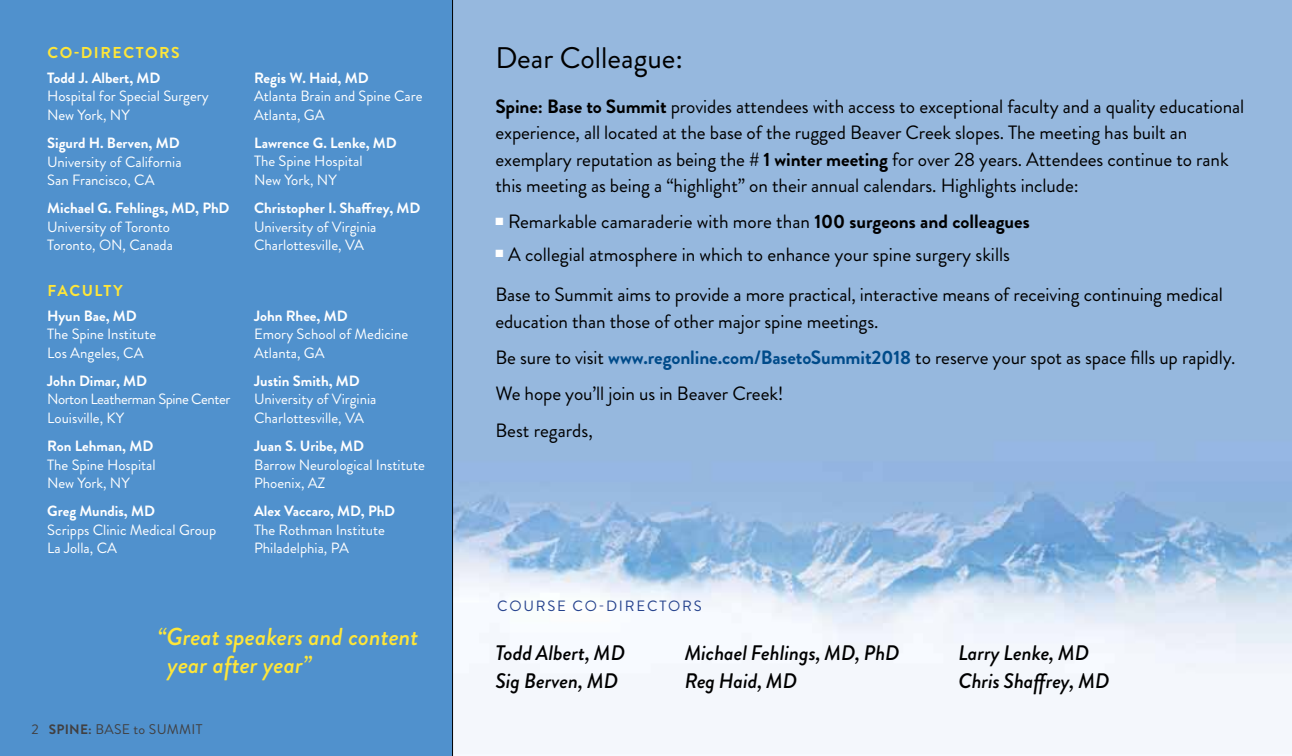
<style>
.page{position:relative;width:1292px;height:756px;background:#fff}
.page>*{position:absolute;margin:0;border:0;box-sizing:border-box;transform-origin:0 0}
.t1{font:29.75px "Brandon Grotesque";color:#000}
.t2{font:italic 500 24.5px/28px "Brandon Grotesque";color:#ffe639}
.t3{font:italic 500 21px/28px "Brandon Grotesque";letter-spacing:-.005em;color:#000}
.t4{font:19.25px/26.2px "Brandon Grotesque";letter-spacing:-.005em;color:#000}
.t5{font:700 15.75px "Brandon Grotesque";letter-spacing:.1em;color:#ffe639}
.t6{font:14.88px/18.4px "Brandon Grotesque";color:#fff}
.t7{font:700 14.88px "Brandon Grotesque";color:#fff}
.t8{font:14.88px/18.4px "Brandon Grotesque";letter-spacing:-.03em;color:#fff}
.t9{font:14.88px "Brandon Grotesque";letter-spacing:.12em;color:#25428d}
.t10{font:14px "Brandon Grotesque";letter-spacing:.015em;color:#414042}
.s1{font-weight:700;font-size:13.65px}
.s2{font-weight:700}
.s3{font-weight:700;color:#004b8a}
</style>
<div class="page">
<img style="left:453px;top:0;width:839px;height:756px">
<div style="left:0;top:0;width:452px;height:756px;background:#5091cd"></div>
<hr style="left:452px;top:0;width:1px;height:756px;background:#000">
<p class="t5" style="left:47px;top:42px;width:88px">Co-Directo</p>
<p class="t5" style="left:159px;top:42px;width:19px">rs</p>
<p class="t7" style="left:47px;top:67px;width:115px">Todd J. Albert, MD</p>
<p class="t6" style="left:47px;top:87px;width:163px">Hospital for Special Surgery<br>New York, NY</p>
<p class="t7" style="left:47px;top:133px;width:134px">Sigurd H . Berven, MD</p>
<p class="t6" style="left:47px;top:152px;width:136px">University of California<br>San Francisco, CA</p>
<p class="t7" style="left:47px;top:198px;width:184px">Michael G. Fehlings, MD, PhD</p>
<p class="t6" style="left:47px;top:218px;width:127px">University of Toronto<br>Toronto, ON, Canada</p>
<p class="t5" style="left:47px;top:279px;width:77px">Fac ulty</p>
<p class="t7" style="left:47px;top:305px;width:91px">Hyun Bae, MD</p>
<p class="t6" style="left:47px;top:325px;width:111px">The Spine Institute<br>Los Angeles, CA</p>
<p class="t7" style="left:47px;top:371px;width:101px">John Dimar, MD</p>
<p class="t8" style="left:47px;top:390px;width:185px">Norton Leatherman Spine Center<br>Louisville, KY</p>
<p class="t7" style="left:47px;top:436px;width:108px">Ron Lehman, MD</p>
<p class="t6" style="left:47px;top:456px;width:110px">The Spine Hospital<br>New York, NY</p>
<p class="t7" style="left:47px;top:501px;width:109px">Greg Mundis, MD</p>
<p class="t6" style="left:47px;top:521px;width:170px">Scripps Clinic Medical Group<br>La Jolla, CA</p>
<p class="t7" style="left:254px;top:67px;width:116px">Regis W. Haid, MD</p>
<p class="t6" style="left:254px;top:87px;width:170px">Atlanta Brain and Spine Care<br>Atlanta, GA</p>
<p class="t7" style="left:254px;top:133px;width:144px">Lawrence G. Lenke, MD</p>
<p class="t6" style="left:254px;top:152px;width:110px">The Spine Hospital<br>New York, NY</p>
<p class="t7" style="left:254px;top:198px;width:168px">Christopher I . Shaffrey, MD</p>
<p class="t6" style="left:254px;top:218px;width:124px">University of Virginia<br>Charlottesville, VA</p>
<p class="t7" style="left:254px;top:305px;width:95px">John Rhee, MD</p>
<p class="t6" style="left:254px;top:325px;width:156px">Emory School of Medicine<br>Atlanta, GA</p>
<p class="t7" style="left:254px;top:371px;width:107px">Justin Smith, MD</p>
<p class="t6" style="left:254px;top:390px;width:124px">University of Virginia<br>Charlottesville, VA</p>
<p class="t7" style="left:254px;top:436px;width:111px">Juan S. Uribe, MD</p>
<p class="t6" style="left:254px;top:456px;width:172px">Barrow Neurological Institute<br>Phoenix, AZ</p>
<p class="t7" style="left:254px;top:501px;width:142px">Alex Vaccaro, MD, PhD</p>
<p class="t6" style="left:254px;top:521px;width:132px">The Rothman Institute<br>Philadelphia, PA</p>
<p class="t2" style="left:168px;top:623px;width:252px;text-indent:-10px">“Great speakers and content year after year”</p>
<p class="t10" style="left:32px;top:720px;width:172px">2 <span class="s1">SPI NE:</span> BASE to SUMMIT</p>
<h1 class="t1" style="left:495px;top:37px;width:189px">Dear Colleague:</h1>
<p class="t4" style="left:495px;top:94px;width:750px"><span class="s2">Spine: Base to Summit</span> provides attendees with access to exceptional faculty and a quality educational experience, all located at the base of the rugged Beaver Creek slopes. The meeting has built an exemplary reputation as being the <span class="s2"># 1 winter meeting</span> for over 28 years. Attendees continue to rank this meeting as being a “highlight” on their annual calendars. Highlights include:</p>
<p class="t4" style="left:495px;top:209px;width:536px"><sup>■</sup> Remarkable camaraderie with more than <span class="s2">100 surgeons and colleagues</span></p>
<p class="t4" style="left:495px;top:234px;width:729px;line-height:40.4px"><sup>■</sup> A collegial atmosphere in which to enhance your spine surgery skills<br>Base to Summit aims to provide a more practical, interactive means of receiving continuing medical</p>
<p class="t4" style="left:495px;top:303px;width:741px;line-height:36.4px">education than those of other major spine meetings.<br>Be sure to visit <span class="s3">www.regonline.com/BasetoSummit2018</span> to reserve your spot as space fills up rapidly.<br>We hope you’ll join us in Beaver Creek!<br>Best regards,</p>
<p class="t9" style="left:497px;top:596px;width:38px">Course</p>
<p class="t9" style="left:572px;top:596px;width:57px">Co-Direc</p>
<p class="t9" style="left:659px;top:596px;width:33px">tors</p>
<p class="t3" style="left:495px;top:640px;width:131px">Todd Albert, MD<br>Sig Berven, MD</p>
<p class="t3" style="left:684px;top:640px;width:216px">Michael Fehlings, MD, PhD<br>Reg Haid, MD</p>
<p class="t3" style="left:958px;top:640px;width:153px">Larry Lenke, MD<br>Chris Shaffrey, MD</p>
</div>
